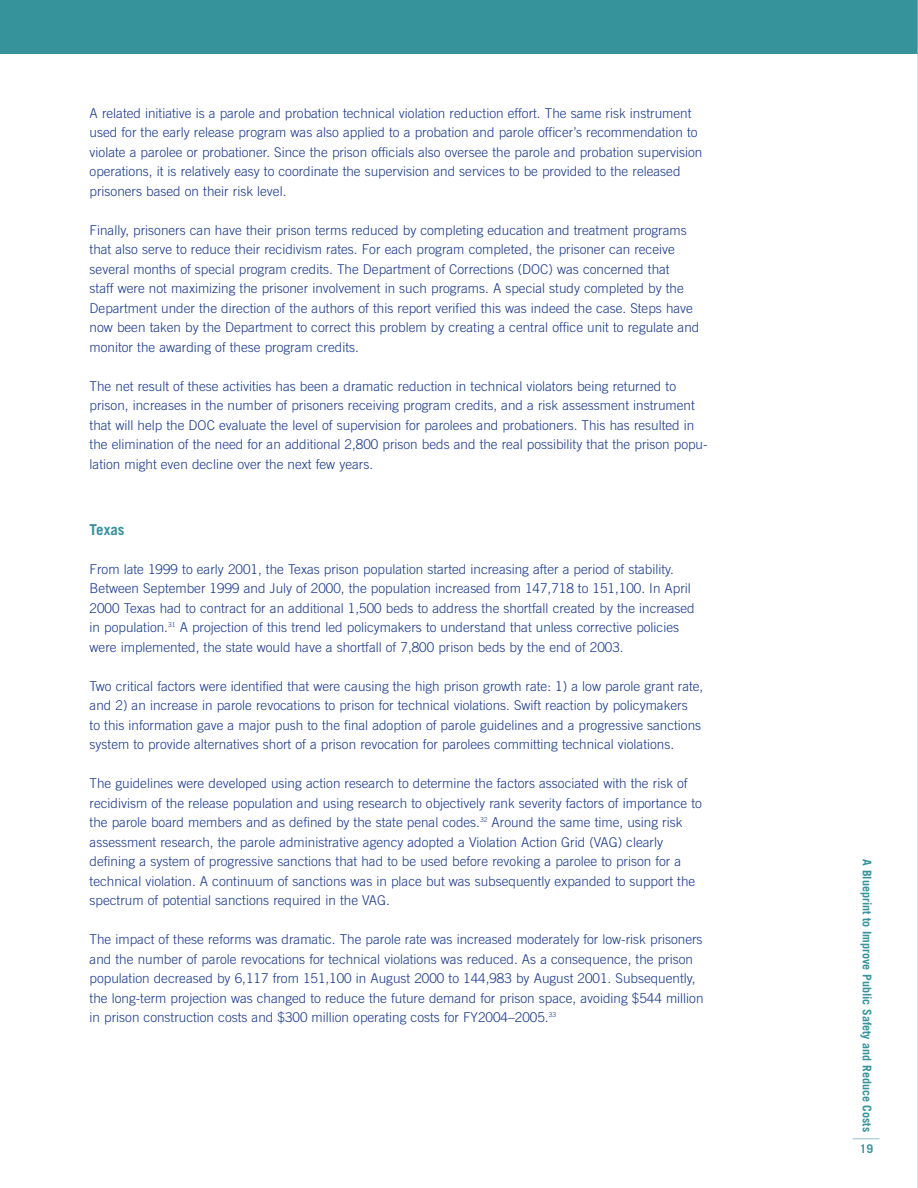
<style>
.page{position:relative;width:918px;height:1188px;background:#fff}
.page>*{position:absolute;margin:0;border:0;box-sizing:border-box;transform-origin:0 0}
.t1{font:700 15px "Trade Gothic";color:#36939b}
.t2{font:300 13.5px/19.5px "Trade Gothic";color:#173889}
.t3{font:700 12px "Trade Gothic";color:#36939b}
</style>
<div class="page">
<svg style="left:853px;top:1138px;width:26px;height:1px"></svg>
<div style="left:0;top:0;width:918px;height:54px;background:#36939b"></div>
<hr style="left:917px;top:0;width:1px;height:1188px;background:#bcbec0">
<p class="t2" style="left:90px;top:104px;width:614px">A related initiative is a parole and probation technical violation reduction effort. The same risk instrument used for the early release program was also applied to a probation and parole officer’s recommendation to violate a parolee or probationer. Since the prison officials also oversee the parole and probation supervision operations, it is relatively easy to coordinate the supervision and services to be provided to the released prisoners based on their risk level.</p>
<p class="t2" style="left:90px;top:221px;width:611px">Finally, prisoners can have their prison terms reduced by completing education and treatment programs that also serve to reduce their recidivism rates. For each program completed, the prisoner can receive several months of special program credits. The Department of Corrections (DOC) was concerned that<br>staff were not maximizing the prisoner involvement in such programs. A special study completed by the Department under the direction of the authors of this report verified this was indeed the case. Steps have now been taken by the Department to correct this problem by creating a central office unit to regulate and monitor the awarding of these program credits.</p>
<p class="t2" style="left:90px;top:377px;width:619px">The net result of these activities has been a dramatic reduction in technical violators being returned to prison, increases in the number of prisoners receiving program credits, and a risk assessment instrument that will help the DOC evaluate the level of supervision for parolees and probationers. This has resulted in the elimination of the need for an additional 2,800 prison beds and the real possibility that the prison popu&shy;lation might even decline over the next few years.</p>
<p class="t1" style="left:90px;top:524px;width:36px">Texas</p>
<p class="t2" style="left:90px;top:560px;width:607px">From late 1999 to early 2001, the Texas prison population started increasing after a period of stability.<br>Between September 1999 and July of 2000, the population increased from 147,718 to 151,100. In April 2000 Texas had to contract for an additional 1,500 beds to address the shortfall created by the increased in population.<sup>31</sup> A projection of this trend led policymakers to understand that unless corrective policies were implemented, the state would have a shortfall of 7,800 prison beds by the end of 2003.</p>
<p class="t2" style="left:90px;top:677px;width:615px">Two critical factors were identified that were causing the high prison growth rate: 1) a low parole grant rate, and 2) an increase in parole revocations to prison for technical violations. Swift reaction by policymakers<br>to this information gave a major push to the final adoption of parole guidelines and a progressive sanctions system to provide alternatives short of a prison revocation for parolees committing technical violations.</p>
<p class="t2" style="left:90px;top:775px;width:614px">The guidelines were developed using action research to determine the factors associated with the risk of recidivism of the release population and using research to objectively rank severity factors of importance to the parole board members and as defined by the state penal codes.<sup>32</sup> Around the same time, using risk assessment research, the parole administrative agency adopted a Violation Action Grid (VAG) clearly defining a system of progressive sanctions that had to be used before revoking a parolee to prison for a technical violation. A continuum of sanctions was in place but was subsequently expanded to support the spectrum of potential sanctions required in the VAG.</p>
<p class="t2" style="left:90px;top:931px;width:615px">The impact of these reforms was dramatic. The parole rate was increased moderately for low-risk prisoners and the number of parole revocations for technical violations was reduced. As a consequence, the prison population decreased by 6,117 from 151,100 in August 2000 to 144,983 by August 2001. Subsequently, the long-term projection was changed to reduce the future demand for prison space, avoiding $544 million in prison construction costs and $300 million operating costs for FY2004–2005.<sup>33</sup></p>
<p class="t3" style="left:872px;top:859px;width:274px;rotate:90deg">A Blueprint to Improve Public Safety and Reduce Costs</p>
<p class="t3" style="left:860px;top:1144px;width:15px">19</p>
</div>
